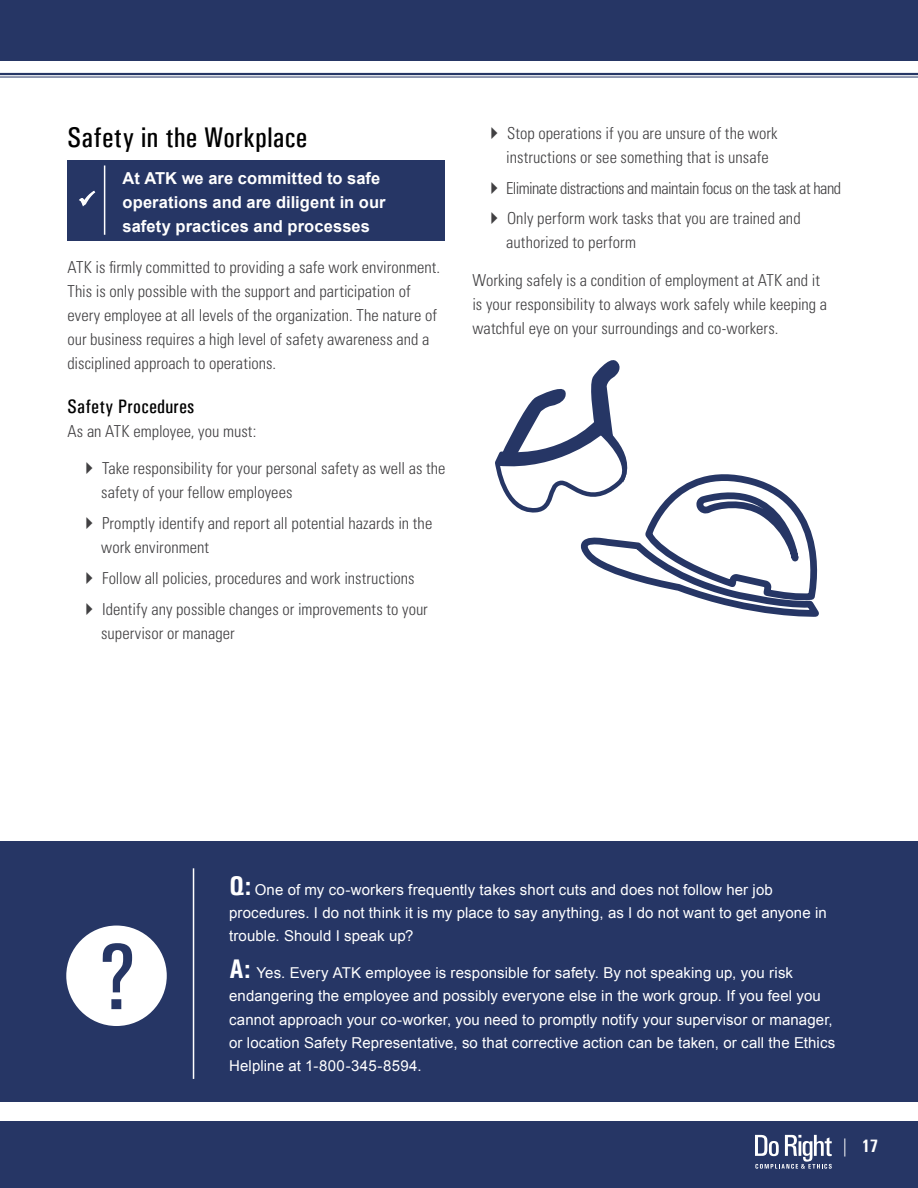
<style>
.page{position:relative;width:918px;height:1188px;background:#fff}
.page>*{position:absolute;margin:0;border:0;box-sizing:border-box;transform-origin:0 0}
.t1{font:94.5px "Univers Condensed";color:#263665}
.t2{font:28.5px "Univers Condensed";letter-spacing:.015em;color:#000}
.t3{font:19.5px "Univers Condensed";letter-spacing:.02em;color:#000}
.t4{font:700 18px "Univers Condensed";color:#fff}
.t5{font:300 condensed 16.5px/24px "Univers LT Std";color:#414042}
.t6{font:300 condensed 16.5px/30.8px "Univers LT Std";letter-spacing:-.02em;color:#414042}
.t7{font:700 16.5px/24px "Arial";letter-spacing:.005em;color:#fff}
.t8{font:15px/23.2px "Arial";letter-spacing:.01em;color:#fff}
.s1{font-family:"Univers Condensed";font-weight:700;font-size:27px}
</style>
<div class="page">
<div style="left:0;top:1121px;width:918px;height:67px;background:#263665"></div>
<hr style="left:0;top:73px;width:918px;height:2px;background:#263665">
<hr style="left:0;top:77px;width:918px;height:1px;background:#263665">
<div style="left:0;top:0;width:918px;height:60px;background:#263665"></div>
<div style="left:0;top:842px;width:918px;height:260px;background:#263665"></div>
<hr style="left:193px;top:868px;width:1px;height:211px;background:#fff">
<div style="left:66px;top:926px;width:101px;height:100px;background:#fff;border-radius:50%"></div>
<div style="left:68px;top:160px;width:378px;height:81px;background:#263665"></div>
<hr style="left:104px;top:165px;width:1px;height:70px;background:#fff">
<svg style="left:580px;top:474px;width:239px;height:143px"></svg>
<svg style="left:495px;top:360px;width:150px;height:153px"></svg>
<svg style="left:755px;top:1135px;width:77px;height:34px"></svg>
<svg style="left:79px;top:190px;width:17px;height:17px"></svg>
<h2 class="t2" style="left:68px;top:120px;width:241px">Safety in the Workplace</h2>
<p class="t7" style="left:123px;top:166px;width:265px">At ATK we are committed to safe operations and are diligent in our safety practices and processes</p>
<p class="t5" style="left:68px;top:255px;width:374px">ATK is firmly committed to providing a safe work environment.<br>This is only possible with the support and participation of every employee at all levels of the organization. The nature of our business requires a high level of safety awareness and a disciplined approach to operations.</p>
<p class="t3" style="left:68px;top:395px;width:129px">Safety Procedures</p>
<p class="t5" style="left:68px;top:419px;width:190px">As an ATK employee, you must:</p>
<p class="t5" style="left:101px;top:457px;width:346px">Take responsibility for your personal safety as well as the safety of your fellow employees</p>
<p class="t5" style="left:101px;top:511px;width:333px">Promptly identify and report all potential hazards in the work environment</p>
<p class="t5" style="left:102px;top:563px;width:327px;line-height:30.8px">Follow all policies, procedures and work instructions<br>Identify any possible changes or improvements to your</p>
<p class="t5" style="left:101px;top:621px;width:135px">supervisor or manager</p>
<p class="t5" style="left:506px;top:121px;width:273px">Stop operations if you are unsure of the work instructions or see something that is unsafe</p>
<p class="t6" style="left:506px;top:172px;width:337px">Eliminate distractions and maintain focus on the task at hand<br>Only perform work tasks that you are trained and</p>
<p class="t5" style="left:506px;top:231px;width:131px">authorized to perform</p>
<p class="t5" style="left:472px;top:268px;width:356px">Working safely is a condition of employment at ATK and it is your responsibility to always work safely while keeping a watchful eye on your surroundings and co-workers.</p>
<h1 class="t1" style="left:96px;top:921px;width:42px">?</h1>
<p class="t8" style="left:229px;top:878px;width:599px"><span class="s1">Q:</span> One of my co-workers frequently takes short cuts and does not follow her job procedures. I do not think it is my place to say anything, as I do not want to get anyone in trouble. Should I speak up?</p>
<p class="t8" style="left:229px;top:961px;width:608px"><span class="s1">A:</span> Yes. Every ATK employee is responsible for safety. By not speaking up, you risk endangering the employee and possibly everyone else in the work group. If you feel you cannot approach your co-worker, you need to promptly notify your supervisor or manager, or location Safety Representative, so that corrective action can be taken, or call the Ethics Helpline at 1-800-345-8594.</p>
<p class="t4" style="left:840px;top:1134px;width:40px">| 17</p>
</div>
